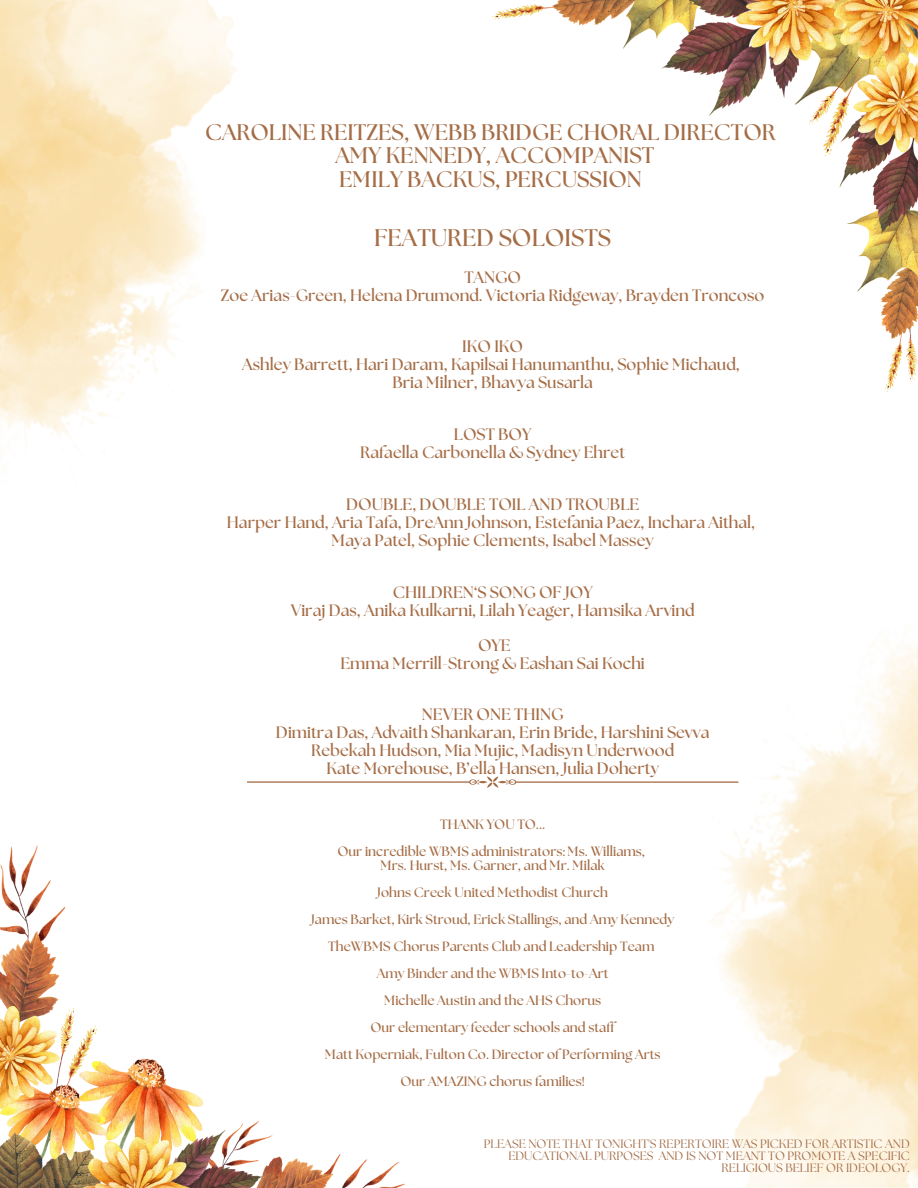
<style>
.page{position:relative;width:918px;height:1188px;background:#fff}
.page>*{position:absolute;margin:0;border:0;box-sizing:border-box;transform-origin:0 0}
.t1{font:700 24px "The Seasons";color:#a56d46}
.t2{font:700 22.5px "The Seasons";color:#a56d46}
.t3{font:700 16.5px "The Seasons";color:#a56d46}
.t4{font:700 13.5px "The Seasons";color:#a56d46}
.t5{font:12.15px/12.1px "The Seasons";color:#a56d46;text-align:right}
</style>
<div class="page">
<img style="left:0;top:846px;width:405px;height:342px">
<img style="left:494px;top:0;width:424px;height:391px">
<img style="left:0;top:0;width:237px;height:436px">
<img style="left:716px;top:646px;width:202px;height:542px">
<svg style="left:247px;top:776px;width:491px;height:12px"></svg>
<p class="t2" style="left:205px;top:122px;width:572px">CAROLINE REITZES, WEBB BRIDGE CHORAL DIRECTOR</p>
<p class="t2" style="left:335px;top:145px;width:321px">AMY KENNEDY, ACCOMPANIST</p>
<p class="t2" style="left:339px;top:169px;width:304px">EMILY BACKUS, PERCUSSION</p>
<p class="t1" style="left:374px;top:226px;width:239px">FEATURED SOLOISTS</p>
<p class="t3" style="left:464px;top:269px;width:58px">TANGO</p>
<p class="t3" style="left:221px;top:287px;width:545px">Zoe Arias-Green, Helena Drumond. Victoria Ridgeway, Brayden Troncoso</p>
<p class="t3" style="left:462px;top:339px;width:62px">IKO IKO</p>
<p class="t3" style="left:242px;top:357px;width:499px">Ashley Barrett, Hari Daram, Kapilsai Hanumanthu, Sophie Michaud,</p>
<p class="t3" style="left:392px;top:375px;width:202px">Bria Milner, Bhavya Susarla</p>
<p class="t3" style="left:454px;top:427px;width:79px">LOST BOY</p>
<p class="t3" style="left:360px;top:445px;width:267px">Rafaella Carbonella &amp; Sydney Ehret</p>
<p class="t3" style="left:346px;top:497px;width:295px">DOUBLE, DOUBLE TOIL AND TROUBLE</p>
<p class="t3" style="left:227px;top:515px;width:530px">Harper Hand, Aria Tafa, DreAnn Johnson, Estefania Paez, Inchara Aithal,</p>
<p class="t3" style="left:332px;top:533px;width:324px">Maya Patel, Sophie Clements, Isabel Massey</p>
<p class="t3" style="left:393px;top:584px;width:201px">CHILDREN‘S SONG OF JOY</p>
<p class="t3" style="left:291px;top:602px;width:406px">Viraj Das, Anika Kulkarni, Lilah Yeager, Hamsika Arvind</p>
<p class="t3" style="left:478px;top:637px;width:34px">OYE</p>
<p class="t3" style="left:340px;top:655px;width:306px">Emma Merrill-Strong &amp; Eashan Sai Kochi</p>
<p class="t3" style="left:422px;top:707px;width:143px">NEVER ONE THING</p>
<p class="t3" style="left:276px;top:725px;width:435px">Dimitra Das, Advaith Shankaran, Erin Bride, Harshini Sevva</p>
<p class="t3" style="left:311px;top:743px;width:365px">Rebekah Hudson, Mia Mujic, Madisyn Underwood</p>
<p class="t3" style="left:326px;top:761px;width:334px">Kate Morehouse, B’ella Hansen, Julia Doherty</p>
<p class="t4" style="left:440px;top:819px;width:106px">THANK YOU TO...</p>
<p class="t4" style="left:337px;top:846px;width:309px">Our incredible WBMS administrators: Ms. Williams,</p>
<p class="t4" style="left:381px;top:859px;width:226px">Mrs. Hurst, Ms. Garner, and Mr. Milak</p>
<p class="t4" style="left:377px;top:886px;width:232px">Johns Creek United Methodist Church</p>
<p class="t4" style="left:311px;top:913px;width:365px">James Barket, Kirk Stroud, Erick Stallings, and Amy Kennedy</p>
<p class="t4" style="left:328px;top:940px;width:328px">TheWBMS Chorus Parents Club and Leadership Team</p>
<p class="t4" style="left:377px;top:967px;width:233px">Amy Binder and the WBMS Into-to-Art</p>
<p class="t4" style="left:384px;top:994px;width:219px">Michelle Austin and the AHS Chorus</p>
<p class="t4" style="left:371px;top:1021px;width:246px">Our elementary feeder schools and staff</p>
<p class="t4" style="left:325px;top:1048px;width:337px">Matt Koperniak, Fulton Co. Director of Performing Arts</p>
<p class="t4" style="left:400px;top:1075px;width:186px">Our AMAZING chorus families!</p>
<p class="t5" style="left:484px;top:1138px;width:428px">PLEASE NOTE THAT TONIGHT'S REPERTOIRE WAS PICKED FOR ARTISTIC AND<br>EDUCATIONAL PURPOSES AND IS NOT MEANT TO PROMOTE A SPECIFIC</p>
<p class="t5" style="left:722px;top:1163px;width:190px">RELIGIOUS BELIEF OR IDEOLOGY.</p>
</div>
